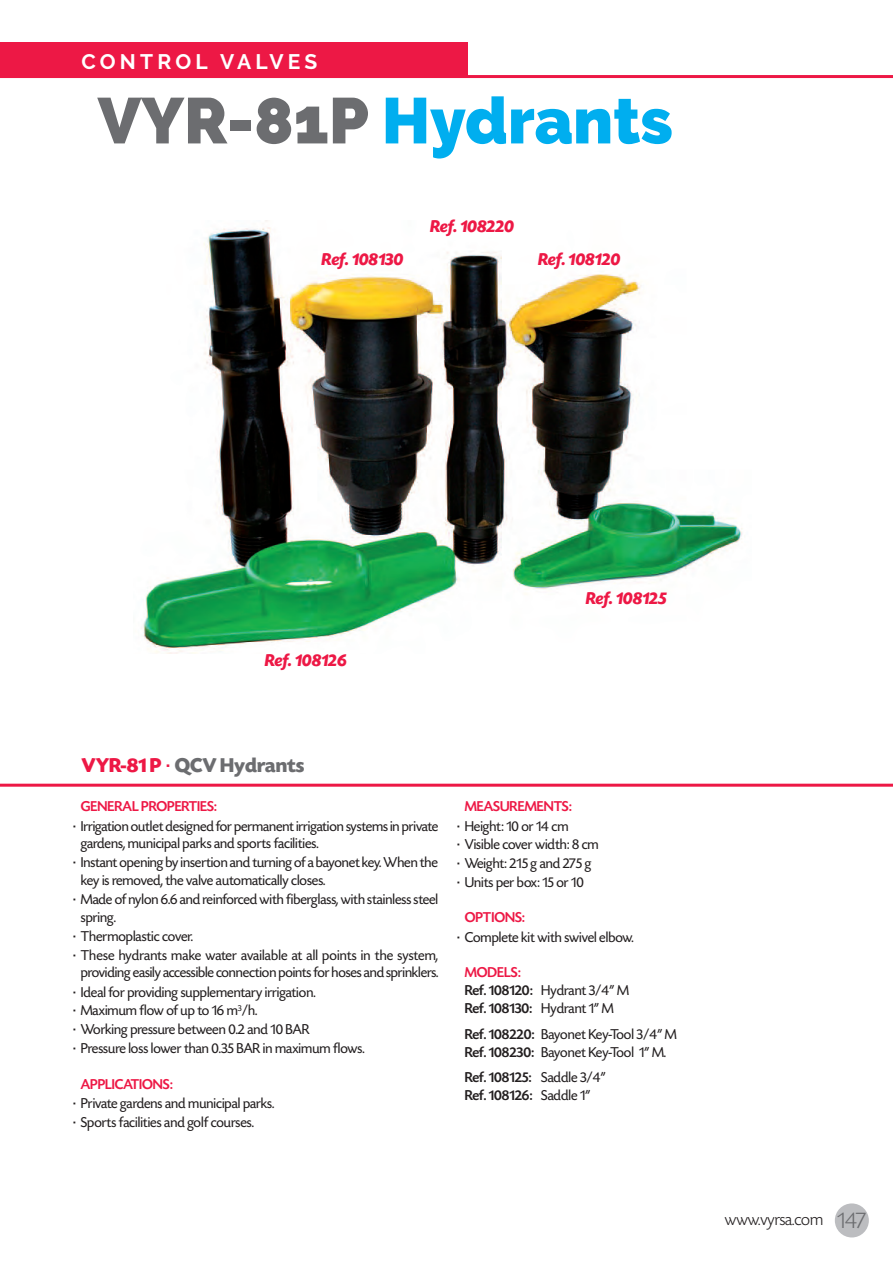
<style>
.page{position:relative;width:893px;height:1263px;background:#fff}
.page>*{position:absolute;margin:0;border:0;box-sizing:border-box;transform-origin:0 0}
.t1{font:900 64.5px "Raleway";color:#00aeef}
.t2{font:700 21px "Today SHOP";color:#6c6d70}
.t3{font:700 21px "Raleway";letter-spacing:.2em;color:#fff}
.t4{font:italic 700 18px "Today SHOP";color:#ed1845}
.t5{font:300 18px "Today SHOP";color:#231f20}
.t6{font:15px/18.9px "Today SHOP";color:#231f20}
.t7{font:500 15px/18px "Today SHOP";color:#231f20}
.s1{color:#6c6d70}
.s2{color:#ed1845}
.s3{font-family:"Lucida Grande";font-weight:400;color:#ed1845}
.s4{font-weight:500;color:#ed1845}
.s5{font-family:"Lucida Grande"}
.s6{font-weight:400}
.s7{font-weight:500}
.s8{font-size:24px;color:#6c6d70}
</style>
<div class="page">
<div style="left:835px;top:1203px;width:34px;height:34px;background:#bcbdc0;border-radius:50%"></div>
<img style="left:141px;top:220px;width:602px;height:433px">
<hr style="left:0;top:784px;width:893px;height:3px;background:#ed1845">
<div style="left:0;top:43px;width:468px;height:34px;background:#ed1845"></div>
<hr style="left:0;top:75px;width:893px;height:3px;background:#ed1845">
<h2 class="t3" style="left:81px;top:49px;width:237px">CONTROL VALVES</h2>
<h1 class="t1" style="left:98px;top:83px;width:576px"><span class="s1">VYR-81P</span> Hydrants</h1>
<p class="t4" style="left:322px;top:248px;width:83px">Ref. 108130</p>
<p class="t4" style="left:430px;top:216px;width:85px">Ref. 108220</p>
<p class="t4" style="left:538px;top:248px;width:84px">Ref. 108120</p>
<p class="t4" style="left:265px;top:649px;width:83px">Ref. 108126</p>
<p class="t4" style="left:586px;top:587px;width:82px">Ref. 108125</p>
<h2 class="t2" style="left:81px;top:752px;width:224px"><span class="s2">VYR-81 P</span> <span class="s3">·</span> QCV Hydrants</h2>
<p class="t6" style="left:72px;top:796px;width:367px;line-height:19.4px;text-indent:9px"><span class="s4">GENERAL PROPERTIES:<br></span><span class="s5">·</span> Irrigation outlet designed for permanent irrigation systems in private</p>
<p class="t6" style="left:72px;top:833px;width:367px;text-indent:9px">gardens, municipal parks and sports facilities.<br><span class="s5">·</span> Instant opening by insertion and turning of a bayonet key. When the</p>
<p class="t6" style="left:72px;top:870px;width:367px;text-indent:9px">key is removed, the valve automatically closes.<br><span class="s5">·</span> Made of nylon 6.6 and reinforced with fiberglass, with stainless steel</p>
<p class="t6" style="left:81px;top:907px;width:37px">spring.</p>
<p class="t6" style="left:72px;top:926px;width:122px"><span class="s5">·</span> Thermoplastic cover.</p>
<p class="t6" style="left:72px;top:945px;width:367px"><span class="s5">·</span> These hydrants make water available at all points in the system,</p>
<p class="t6" style="left:81px;top:963px;width:359px">providing easily accessible connection points for hoses and sprinklers.</p>
<p class="t6" style="left:72px;top:982px;width:294px"><span class="s5">·</span> Ideal for providing supplementary irrigation.<br><span class="s5">·</span> Maximum flow of up to 16 m<sup>3</sup>/h.<br><span class="s5">·</span> Working pressure between 0.2 and 10 BAR<br><span class="s5">·</span> Pressure loss lower than 0.35 BAR in maximum flows.</p>
<p class="t6" style="left:72px;top:1074px;width:203px;text-indent:9px"><span class="s4">APPLICATIONS:<br></span><span class="s5">·</span> Private gardens and municipal parks. <span class="s5">·</span> Sports facilities and golf courses.</p>
<p class="t6" style="left:456px;top:796px;width:144px;text-indent:9px"><span class="s4">MEASUREMENTS:<br></span><span class="s5">·</span> Height: 10 or 14 cm<br><span class="s5">·</span> Visible cover width: 8 cm <span class="s5">·</span> Weight: 215 g and 275 g <span class="s5">·</span> Units per box: 15 or 10</p>
<p class="t6" style="left:456px;top:908px;width:179px;line-height:19.4px;text-indent:9px"><span class="s4">OPTIONS:<br></span><span class="s5">·</span> Complete kit with swivel elbow.</p>
<p class="t7" style="left:465px;top:963px;width:166px"><span class="s2">MODELS:<br></span>Ref. 108120: <span class="s6">Hydrant 3/4” M<br></span>Ref. 108130: <span class="s6">Hydrant 1” M</span></p>
<p class="t6" style="left:465px;top:1025px;width:214px;line-height:18px"><span class="s7">Ref. 108220:</span> Bayonet Key-Tool 3/4” M<br><span class="s7">Ref. 108230:</span> Bayonet Key-Tool 1” M.</p>
<p class="t7" style="left:465px;top:1068px;width:143px">Ref. 108125: <span class="s6">Saddle 3/4”<br></span>Ref. 108126: <span class="s6">Saddle 1”</span></p>
<p class="t5" style="left:725px;top:1208px;width:143px">www.vyrsa.com <span class="s8">147</span></p>
</div>
